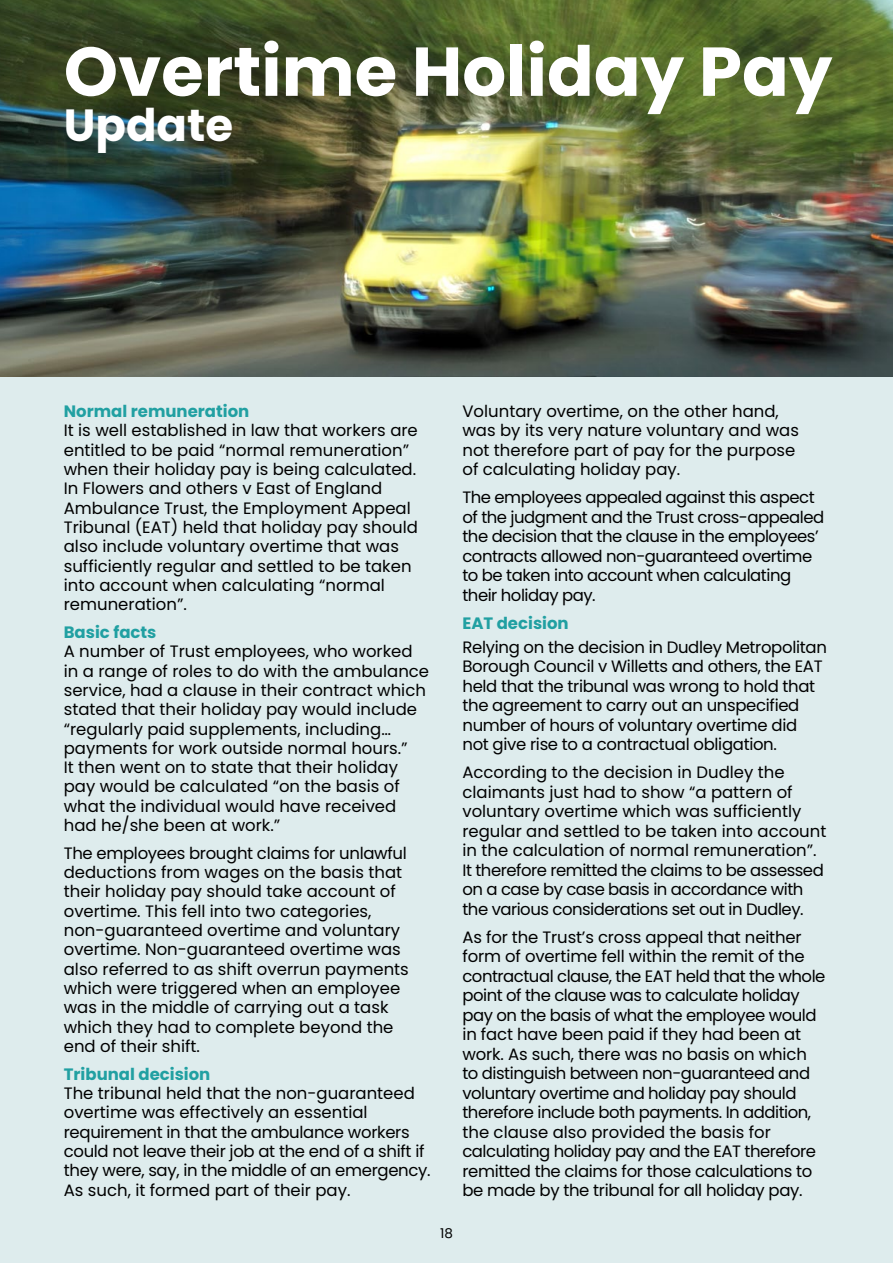
<style>
.page{position:relative;width:893px;height:1263px;background:#fff}
.page>*{position:absolute;margin:0;border:0;box-sizing:border-box;transform-origin:0 0}
.t1{font:700 69px "Poppins";color:#fff}
.t2{font:700 45px "Poppins";color:#fff}
.t3{font:16.5px/19.4px "Poppins";color:#000}
.t4{font:16.5px/19.5px "Poppins";letter-spacing:-.03em;color:#000}
.t5{font:16.5px/19.4px "Poppins";letter-spacing:-.02em;color:#000}
.t6{font:700 16.5px "Poppins";color:#21a0a2}
.t7{font:13.5px "Poppins";color:#000}
</style>
<div class="page">
<div style="left:0;top:252px;width:893px;height:1011px;background:#deeced"></div>
<img style="left:0;top:0;width:893px;height:377px">
<h1 class="t1" style="left:64px;top:32px;width:770px">Overtime Holiday Pay</h1>
<h2 class="t2" style="left:64px;top:99px;width:171px">Update</h2>
<p class="t6" style="left:64px;top:402px;width:187px">Normal remuneration</p>
<p class="t3" style="left:64px;top:421px;width:356px">It is well established in law that workers are entitled to be paid “normal remuneration” when their holiday pay is being calculated.<br>In Flowers and others v East of England Ambulance Trust, the Employment Appeal Tribunal (EAT) held that holiday pay should also include voluntary overtime that was sufficiently regular and settled to be taken into account when calculating “normal remuneration”.</p>
<p class="t6" style="left:64px;top:623px;width:94px">Basic facts</p>
<p class="t3" style="left:64px;top:642px;width:367px">A number of Trust employees, who worked in a range of roles to do with the ambulance service, had a clause in their contract which stated that their holiday pay would include “regularly paid supplements, including… payments for work outside normal hours.”<br>It then went on to state that their holiday pay would be calculated “on the basis of what the individual would have received had he/she been at work.”</p>
<p class="t3" style="left:64px;top:843px;width:347px">The employees brought claims for unlawful deductions from wages on the basis that their holiday pay should take account of overtime. This fell into two categories, non-guaranteed overtime and voluntary overtime. Non-guaranteed overtime was also referred to as shift overrun payments which were triggered when an employee was in the middle of carrying out a task which they had to complete beyond the end of their shift.</p>
<p class="t6" style="left:64px;top:1064px;width:148px">Tribunal decision</p>
<p class="t5" style="left:64px;top:1084px;width:368px">The tribunal held that the non-guaranteed overtime was effectively an essential requirement in that the ambulance workers could not leave their job at the end of a shift if they were, say, in the middle of an emergency.<br>As such, it formed part of their pay.</p>
<p class="t3" style="left:462px;top:401px;width:338px">Voluntary overtime, on the other hand, was by its very nature voluntary and was not therefore part of pay for the purpose of calculating holiday pay.</p>
<p class="t4" style="left:462px;top:488px;width:363px">The employees appealed against this aspect of the judgment and the Trust cross-appealed the decision that the clause in the employees’ contracts allowed non-guaranteed overtime to be taken into account when calculating their holiday pay.</p>
<p class="t6" style="left:462px;top:613px;width:108px">EAT decision</p>
<p class="t5" style="left:462px;top:637px;width:366px">Relying on the decision in Dudley Metropolitan Borough Council v Willetts and others, the EAT held that the tribunal was wrong to hold that the agreement to carry out an unspecified number of hours of voluntary overtime did not give rise to a contractual obligation.</p>
<p class="t3" style="left:462px;top:763px;width:365px">According to the decision in Dudley the claimants just had to show “a pattern of voluntary overtime which was sufficiently regular and settled to be taken into account in the calculation of normal remuneration”.<br>It therefore remitted the claims to be assessed on a case by case basis in accordance with the various considerations set out in Dudley.</p>
<p class="t4" style="left:462px;top:927px;width:364px">As for the Trust’s cross appeal that neither form of overtime fell within the remit of the contractual clause, the EAT held that the whole point of the clause was to calculate holiday pay on the basis of what the employee would in fact have been paid if they had been at work. As such, there was no basis on which to distinguish between non-guaranteed and voluntary overtime and holiday pay should therefore include both payments. In addition, the clause also provided the basis for calculating holiday pay and the EAT therefore remitted the claims for those calculations to be made by the tribunal for all holiday pay.</p>
<p class="t7" style="left:440px;top:1225px;width:14px">18</p>
</div>
